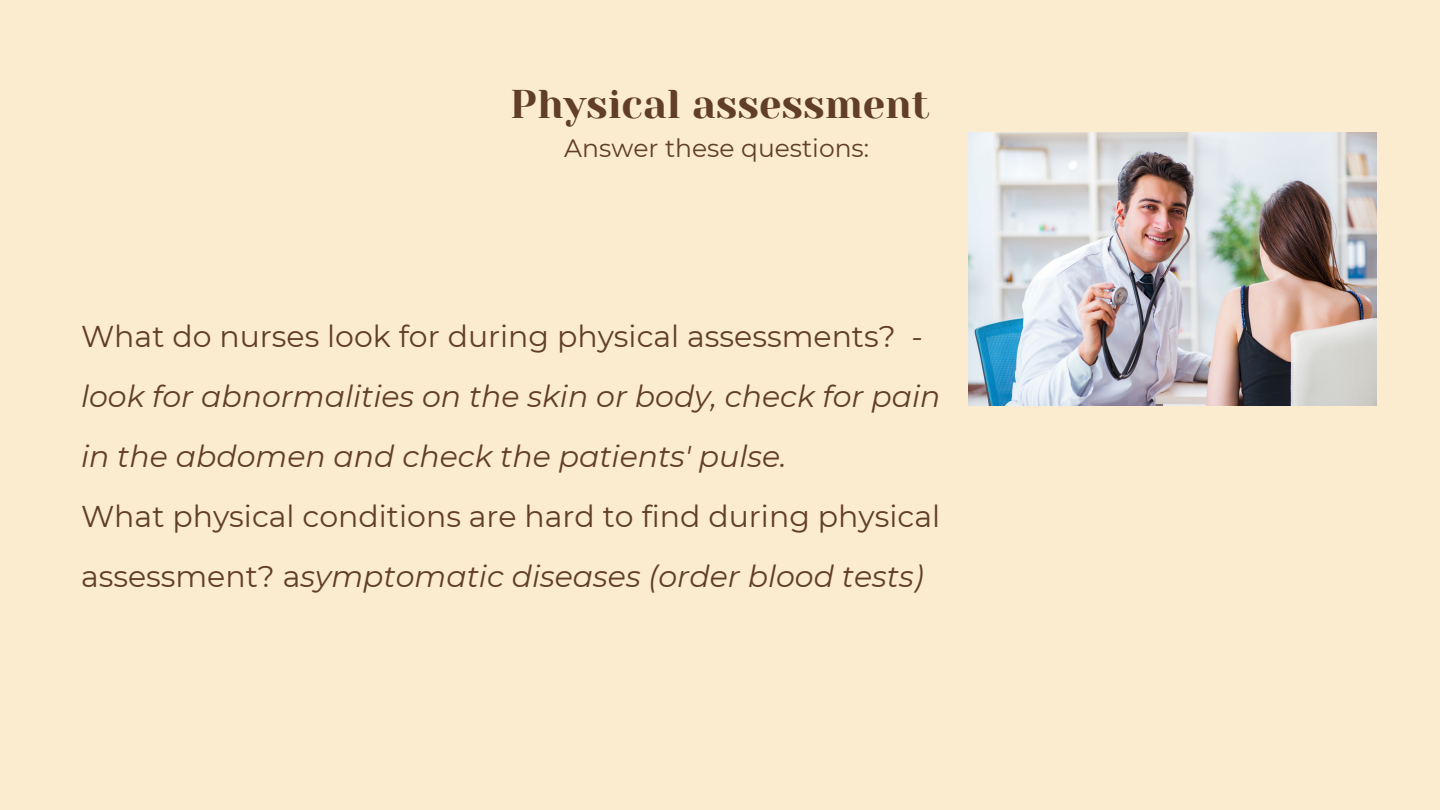
<style>
.page{position:relative;width:1440px;height:810px;background:#fbecd0}
.page>*{position:absolute;margin:0;border:0;box-sizing:border-box;transform-origin:0 0}
.t1{font:40px "Yeseva One";color:#613f26}
.t2{font:30px/60px "Montserrat";color:#613f26}
.t3{font:italic 30px/60px "Montserrat";color:#613f26}
.t4{font:25px "Montserrat";color:#613f26}
.s1{font-style:italic}
</style>
<div class="page">
<img style="left:968px;top:133px;width:408px;height:272px">
<h1 class="t1" style="left:510px;top:82px;width:421px">Physical assessment</h1>
<p class="t4" style="left:564px;top:132px;width:306px">Answer these questions:</p>
<p class="t2" style="left:81px;top:306px;width:844px">What do nurses look for during physical assessments? -</p>
<p class="t3" style="left:81px;top:366px;width:861px">look for abnormalities on the skin or body, check for pain in the abdomen and check the patients' pulse.</p>
<p class="t2" style="left:81px;top:486px;width:861px">What physical conditions are hard to find during physical assessment? a<span class="s1">symptomatic diseases (order blood tests)</span></p>
</div>
